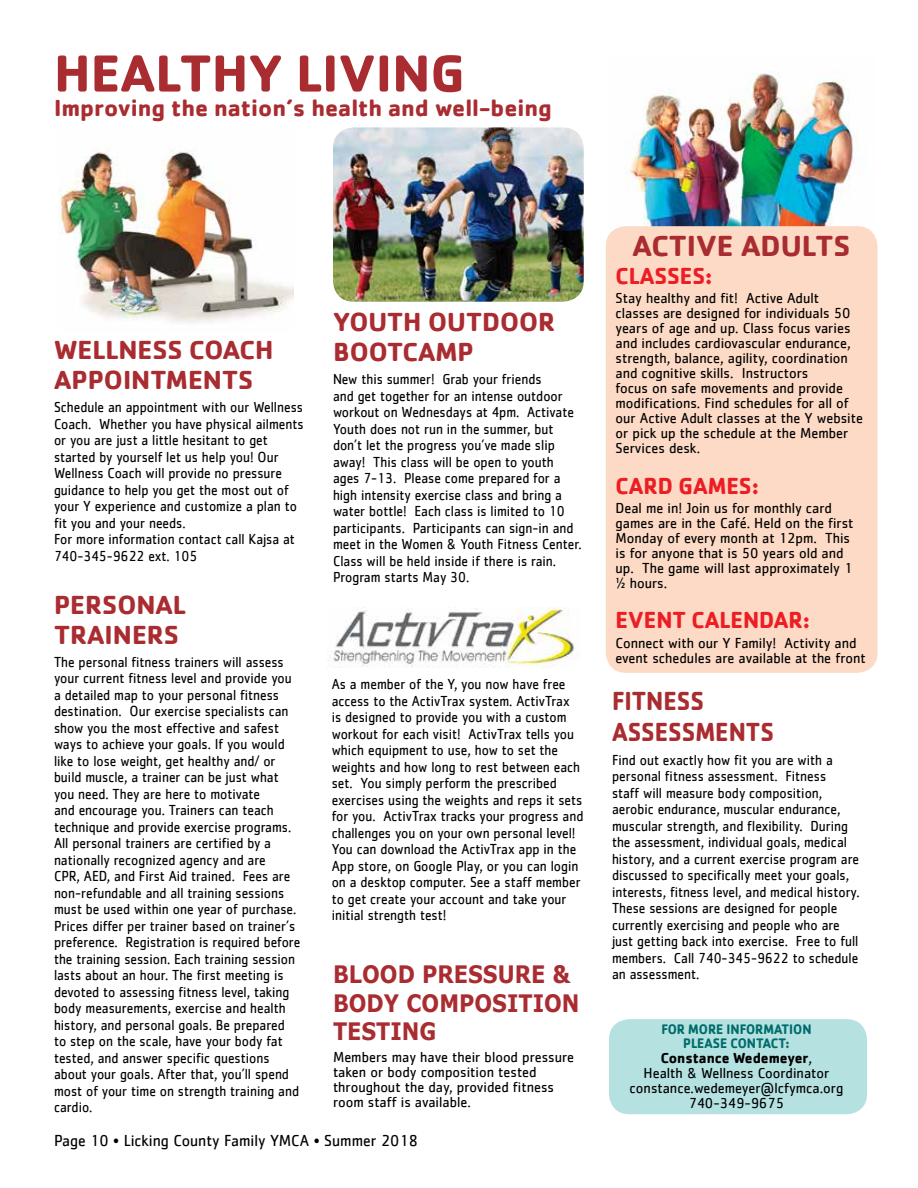
<style>
.page{position:relative;width:918px;height:1188px;background:#fff}
.page>*{position:absolute;margin:0;border:0;box-sizing:border-box;transform-origin:0 0}
.t1{font:700 54px "Cachet";color:#a92c31}
.t2{font:700 30px "Cachet";color:#a92c31}
.t3{font:700 27px/30px "Cachet";color:#a92c31}
.t4{font:700 27px/31.5px "Cachet";color:#a92c31;scale:.9 1}
.t5{font:700 24px "Cachet";color:#a92c31}
.t6{font:700 24px/28.5px "Verdana";color:#a92c31;scale:.87 1}
.t7{font:700 24px "Cachet";color:#ed1d24;scale:.95 1}
.t8{font:16.5px "Cachet";color:#000;scale:.95 1}
.t9{font:15px/16.5px "Cachet";color:#000;scale:.9 1}
.t10{font:15px/15px "Cachet";color:#000;scale:.95 1}
.t11{font:700 14.25px/14.2px "Cachet";color:#006b6b;text-align:center;scale:.91 1}
.s1{font-weight:700}
</style>
<div class="page">
<img style="left:333px;top:127px;width:251px;height:175px">
<img style="left:616px;top:71px;width:252px;height:158px">
<div style="left:606px;top:226px;width:272px;height:447px;background:#fddac5;border-radius:20px"></div>
<img style="left:58px;top:148px;width:235px;height:175px">
<div style="left:609px;top:1019px;width:258px;height:95px;background:#b5e1e1;border-radius:20px"></div>
<img style="left:327px;top:608px;width:253px;height:59px">
<h1 class="t1" style="left:54px;top:38px;width:412px">HEALTHY LIVING</h1>
<h3 class="t5" style="left:54px;top:92px;width:499px">Improving the nation’s health and well-being</h3>
<h3 class="t3" style="left:54px;top:334px;width:221px">WELLNESS COACH<br>APPOINTMENTS</h3>
<p class="t9" style="left:54px;top:399px;width:279px">Schedule an appointment with our Wellness Coach. Whether you have physical ailments or you are just a little hesitant to get started by yourself let us help you! Our Wellness Coach will provide no pressure guidance to help you get the most out of your Y experience and customize a plan to fit you and your needs.<br>For more information contact call Kajsa at 740-345-9622 ext. 105</p>
<h3 class="t3" style="left:54px;top:588px;width:133px">PERSONAL<br>TRAINERS</h3>
<p class="t9" style="left:54px;top:653px;width:275px">The personal fitness trainers will assess your current fitness level and provide you a detailed map to your personal fitness destination. Our exercise specialists can show you the most effective and safest ways to achieve your goals. If you would like to lose weight, get healthy and/ or build muscle, a trainer can be just what you need. They are here to motivate<br>and encourage you. Trainers can teach technique and provide exercise programs.<br>All personal trainers are certified by a nationally recognized agency and are<br>CPR, AED, and First Aid trained. Fees are non-refundable and all training sessions must be used within one year of purchase.<br>Prices differ per trainer based on trainer’s preference. Registration is required before the training session. Each training session lasts about an hour. The first meeting is devoted to assessing fitness level, taking body measurements, exercise and health history, and personal goals. Be prepared to step on the scale, have your body fat tested, and answer specific questions about your goals. After that, you’ll spend most of your time on strength training and cardio.</p>
<h3 class="t3" style="left:333px;top:306px;width:224px">YOUTH OUTDOOR<br>BOOTCAMP</h3>
<p class="t9" style="left:333px;top:371px;width:278px">New this summer! Grab your friends<br>and get together for an intense outdoor workout on Wednesdays at 4pm. Activate Youth does not run in the summer, but don’t let the progress you’ve made slip away! This class will be open to youth ages 7-13. Please come prepared for a high intensity exercise class and bring a water bottle! Each class is limited to 10 participants. Participants can sign-in and meet in the Women &amp; Youth Fitness Center.<br>Class will be held inside if there is rain.<br>Program starts May 30.</p>
<p class="t9" style="left:332px;top:676px;width:281px">As a member of the Y, you now have free access to the ActivTrax system. ActivTrax<br>is designed to provide you with a custom workout for each visit! ActivTrax tells you which equipment to use, how to set the weights and how long to rest between each set. You simply perform the prescribed exercises using the weights and reps it sets for you. ActivTrax tracks your progress and challenges you on your own personal level!<br>You can download the ActivTrax app in the App store, on Google Play, or you can login on a desktop computer. See a staff member to get create your account and take your initial strength test!</p>
<h3 class="t6" style="left:333px;top:961px;width:285px">BLOOD PRESSURE &amp;<br>BODY COMPOSITION<br>TESTING</h3>
<p class="t10" style="left:333px;top:1049px;width:255px">Members may have their blood pressure taken or body composition tested throughout the day, provided fitness room staff is available.</p>
<p class="t8" style="left:54px;top:1131px;width:385px">Page 10 • Licking County Family YMCA • Summer 2018</p>
<h2 class="t2" style="left:633px;top:226px;width:219px">ACTIVE ADULTS</h2>
<h3 class="t7" style="left:616px;top:260px;width:104px">CLASSES:</h3>
<p class="t10" style="left:616px;top:290px;width:262px">Stay healthy and fit! Active Adult classes are designed for individuals 50 years of age and up. Class focus varies and includes cardiovascular endurance, strength, balance, agility, coordination and cognitive skills. Instructors<br>focus on safe movements and provide modifications. Find schedules for all of our Active Adult classes at the Y website or pick up the schedule at the Member Services desk.</p>
<h3 class="t7" style="left:616px;top:470px;width:152px">CARD GAMES:</h3>
<p class="t10" style="left:616px;top:500px;width:252px">Deal me in! Join us for monthly card games are in the Café. Held on the first<br>Monday of every month at 12pm. This is for anyone that is 50 years old and up. The game will last approximately 1 ½ hours.</p>
<h3 class="t7" style="left:616px;top:605px;width:206px">EVENT CALENDAR:</h3>
<p class="t10" style="left:616px;top:635px;width:265px">Connect with our Y Family! Activity and event schedules are available at the front</p>
<h3 class="t4" style="left:612px;top:684px;width:181px">FITNESS<br>ASSESSMENTS</h3>
<p class="t9" style="left:612px;top:751px;width:277px">Find out exactly how fit you are with a personal fitness assessment. Fitness<br>staff will measure body composition, aerobic endurance, muscular endurance, muscular strength, and flexibility. During the assessment, individual goals, medical history, and a current exercise program are discussed to specifically meet your goals, interests, fitness level, and medical history.<br>These sessions are designed for people currently exercising and people who are just getting back into exercise. Free to full members. Call 740-345-9622 to schedule an assessment.</p>
<p class="t11" style="left:661px;top:1022px;width:167px">FOR MORE INFORMATION<br>PLEASE CONTACT:</p>
<p class="t10" style="left:630px;top:1051px;width:226px;text-align:center"><span class="s1">Constance Wedemeyer</span>,<br>Health &amp; Wellness Coordinator constance.wedemeyer@lcfymca.org<br>740-349-9675</p>
</div>
